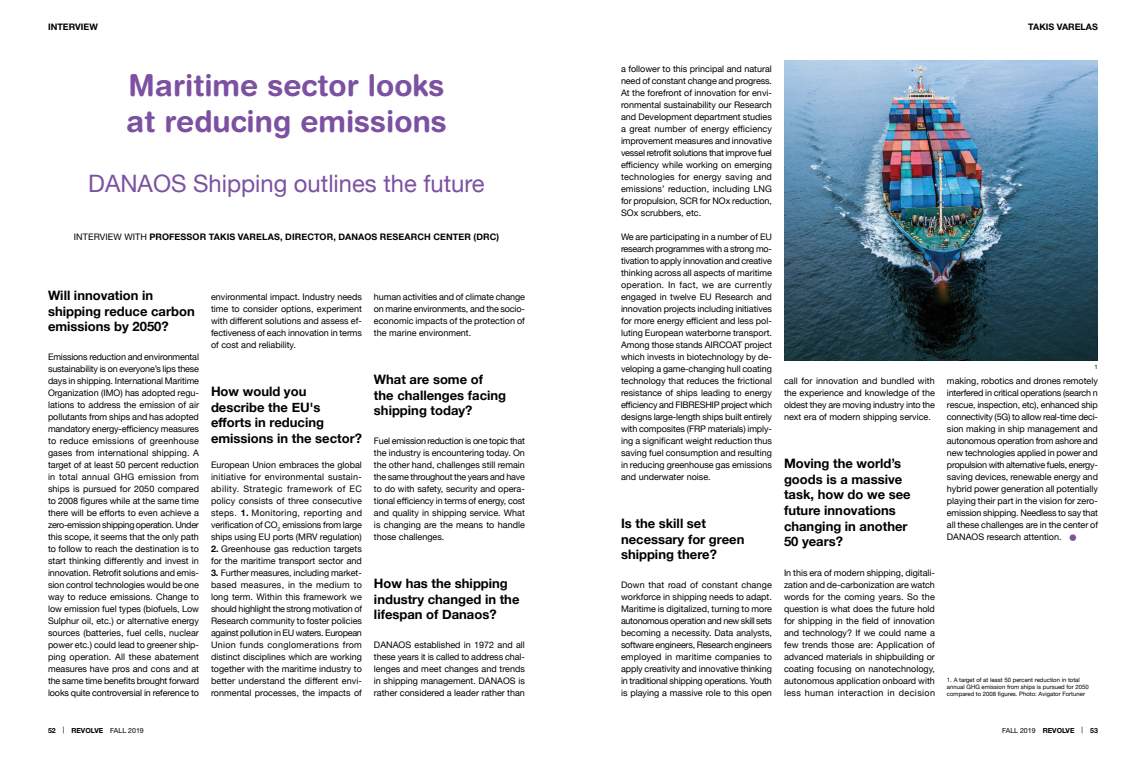
<style>
.page{position:relative;width:1146px;height:757px;background:#fff}
.page>*{position:absolute;margin:0;border:0;box-sizing:border-box;transform-origin:0 0}
.t1{font:700 30px/36px "Helvetica Rounded LT Std";color:#7c51a1}
.t2{font:24px "Helvetica Neue";color:#7c51a1}
.t3{font:700 13px/15.6px "Helvetica Neue";color:#000}
.t4{font:9px/12px "Helvetica Neue";color:#000;text-align:justify}
.t5{font:700 9px "Helvetica Neue";letter-spacing:.015em;color:#000}
.t6{font:700 9px "Helvetica Neue LT Std";color:#000}
.t7{font:700 7px "Helvetica Neue LT Std";color:#000}
.t8{font:7px "Helvetica Neue LT Std";color:#000}
.t9{font:6px/7.2px "Helvetica Neue";color:#000}
.s1{font-family:"Helvetica Neue LT Std";font-weight:400}
.s2{font-weight:700}
.s3{font-weight:400}
</style>
<div class="page">
<img style="left:784px;top:60px;width:313px;height:300px">
<p class="t6" style="left:48px;top:22px;width:51px">INTERVIEW</p>
<p class="t6" style="left:1028px;top:22px;width:71px">TAKIS VARELAS</p>
<h1 class="t1" style="left:126px;top:67px;width:322px">Maritime sector looks at reducing emissions</h1>
<h2 class="t2" style="left:88px;top:166px;width:398px">DANAOS Shipping outlines the future</h2>
<p class="t5" style="left:74px;top:230px;width:426px"><span class="s1">INTERVIEW WITH</span> PROFESSOR TAKIS VARELAS, DIRECTOR, DANAOS RESEARCH CENTER (DRC)</p>
<h3 class="t3" style="left:48px;top:288px;width:148px">Will innovation in shipping reduce carbon emissions by 2050?</h3>
<p class="t4" style="left:48px;top:351px;width:152px">Emissions reduction and environmental sustainability is on everyone’s lips these days in shipping. International Maritime Organization (IMO) has adopted regu&shy;lations to address the emission of air pollutants from ships and has adopted mandatory energy-efficiency measures to reduce emissions of greenhouse gases from international shipping. A target of at least 50 percent reduction in total annual GHG emission from ships is pursued for 2050 compared to 2008 figures while at the same time there will be efforts to even achieve a zero-emission shipping operation. Under this scope, it seems that the only path to follow to reach the destination is to start thinking differently and invest in innovation. Retrofit solutions and emis&shy;sion control technologies would be one way to reduce emissions. Change to low emission fuel types (biofuels, Low Sulphur oil, etc.) or alternative energy sources (batteries, fuel cells, nuclear power etc.) could lead to greener ship&shy;ping operation. All these abatement measures have pros and cons and at the same time benefits brought forward looks quite controversial in reference to</p>
<p class="t4" style="left:211px;top:291px;width:152px">environmental impact. Industry needs time to consider options, experiment with different solutions and assess ef&shy;fectiveness of each innovation in terms of cost and reliability.</p>
<h3 class="t3" style="left:211px;top:384px;width:152px">How would you describe the EU's efforts in reducing emissions in the sector?</h3>
<p class="t4" style="left:211px;top:459px;width:152px">European Union embraces the global initiative for environmental sustain&shy;ability. Strategic framework of EC policy consists of three consecutive steps. <span class="s2">1.</span> Monitoring, reporting and verification of CO<sub>2</sub> emissions from large ships using EU ports (MRV regulation)</p>
<p class="t4" style="left:211px;top:543px;width:152px"><span class="s2">2.</span> Greenhouse gas reduction targets for the maritime transport sector and</p>
<p class="t4" style="left:211px;top:567px;width:152px"><span class="s2">3.</span> Further measures, including market&shy;based measures, in the medium to long term. Within this framework we should highlight the strong motivation of Research community to foster policies against pollution in EU waters. European Union funds conglomerations from distinct disciplines which are working together with the maritime industry to better understand the different envi&shy;ronmental processes, the impacts of</p>
<p class="t4" style="left:374px;top:291px;width:152px">human activities and of climate change on marine environments, and the socio&shy;economic impacts of the protection of the marine environment.</p>
<h3 class="t3" style="left:374px;top:372px;width:134px">What are some of<br>the challenges facing shipping today?</h3>
<p class="t4" style="left:374px;top:435px;width:152px">Fuel emission reduction is one topic that the industry is encountering today. On the other hand, challenges still remain the same throughout the years and have to do with safety, security and opera&shy;tional efficiency in terms of energy, cost and quality in shipping service. What is changing are the means to handle those challenges.</p>
<h3 class="t3" style="left:374px;top:576px;width:147px">How has the shipping industry changed in the lifespan of Danaos?</h3>
<p class="t4" style="left:374px;top:639px;width:152px">DANAOS established in 1972 and all these years it is called to address chal&shy;lenges and meet changes and trends in shipping management. DANAOS is rather considered a leader rather than</p>
<p class="t4" style="left:621px;top:63px;width:152px">a follower to this principal and natural need of constant change and progress.<br>At the forefront of innovation for envi&shy;ronmental sustainability our Research and Development department studies a great number of energy efficiency improvement measures and innovative vessel retrofit solutions that improve fuel efficiency while working on emerging technologies for energy saving and emissions’ reduction, including LNG for propulsion, SCR for NOx reduction, SOx scrubbers, etc.</p>
<p class="t4" style="left:621px;top:231px;width:152px">We are participating in a number of EU research programmes with a strong mo&shy;tivation to apply innovation and creative thinking across all aspects of maritime operation. In fact, we are currently engaged in twelve EU Research and innovation projects including initiatives for more energy efficient and less pol&shy;luting European waterborne transport.<br>Among those stands AIRCOAT project which invests in biotechnology by de&shy;veloping a game-changing hull coating technology that reduces the frictional resistance of ships leading to energy efficiency and FIBRESHIP project which designs large-length ships built entirely with composites (FRP materials) imply&shy;ing a significant weight reduction thus saving fuel consumption and resulting in reducing greenhouse gas emissions and underwater noise.</p>
<h3 class="t3" style="left:621px;top:516px;width:125px">Is the skill set necessary for green shipping there?</h3>
<p class="t4" style="left:621px;top:579px;width:152px">Down that road of constant change workforce in shipping needs to adapt.<br>Maritime is digitalized, turning to more autonomous operation and new skill sets becoming a necessity. Data analysts, software engineers, Research engineers employed in maritime companies to apply creativity and innovative thinking in traditional shipping operations. Youth is playing a massive role to this open</p>
<p class="t4" style="left:783px;top:375px;width:152px">call for innovation and bundled with the experience and knowledge of the oldest they are moving industry into the next era of modern shipping service.</p>
<h3 class="t3" style="left:783px;top:456px;width:128px">Moving the world’s goods is a massive task, how do we see future innovations changing in another<br>50 years?</h3>
<p class="t4" style="left:783px;top:567px;width:152px">In this era of modern shipping, digitali&shy;zation and de-carbonization are watch words for the coming years. So the question is what does the future hold for shipping in the field of innovation and technology? If we could name a few trends those are: Application of advanced materials in shipbuilding or coating focusing on nanotechnology, autonomous application onboard with less human interaction in decision</p>
<p class="t9" style="left:1094px;top:363px;width:5px">1</p>
<p class="t4" style="left:946px;top:375px;width:152px">making, robotics and drones remotely interfered in critical operations (search n rescue, inspection, etc), enhanced ship connectivity (5G) to allow real-time deci&shy;sion making in ship management and autonomous operation from ashore and new technologies applied in power and propulsion with alternative fuels, energy&shy;saving devices, renewable energy and hybrid power generation all potentially playing their part in the vision for zero&shy;emission shipping. Needless to say that all these challenges are in the center of DANAOS research attention.</p>
<p class="t9" style="left:946px;top:676px;width:143px">1. A target of at least 50 percent reduction in total annual GHG emission from ships is pursued for 2050 compared to 2008 figures. Photo: Avigator Fortuner</p>
<p class="t7" style="left:48px;top:726px;width:97px">52 <span class="s3">|</span> REVOLVE <span class="s3">FALL 2019</span></p>
<p class="t8" style="left:1001px;top:726px;width:97px">FALL 2019 <span class="s2">REVOLVE</span> | <span class="s2">53</span></p>
</div>
